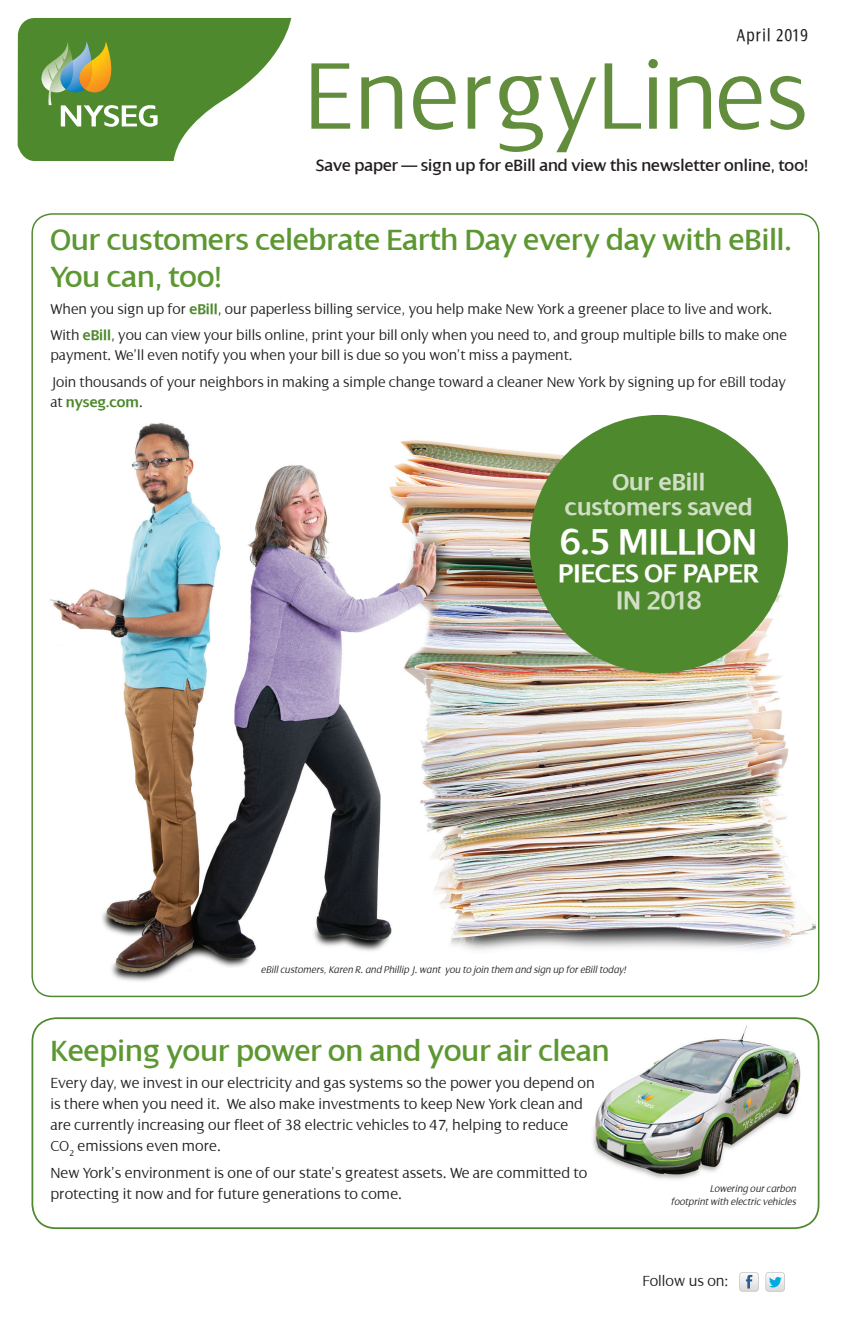
<style>
.page{position:relative;width:851px;height:1339px;background:#fff}
.page>*{position:absolute;margin:0;border:0;box-sizing:border-box;transform-origin:0 0}
.t1{font:300 102.02px "Dialog";color:#628d3c}
.t2{font:600 38.85px "Dialog";color:#fff}
.t3{font:31.5px/37.3px "Dialog";color:#5c9731}
.t4{font:600 27.47px "Dialog";color:#fff}
.t5{font:600 27.47px "Dialog";letter-spacing:-.025em;color:#d2dfc7}
.t6{font:600 25.03px/25px "Dialog";color:#d2dfc7;text-align:center}
.t7{font:condensed 18.38px "Dialog";letter-spacing:.07em;color:#231f20}
.t8{font:17.5px "Dialog";color:#231f20}
.t9{font:300 15.75px/21px "Dialog";color:#231f20}
.t10{font:300 15.22px/26.4px "Dialog";color:#231f20}
.t11{font:600 15.22px "Dialog";color:#4e892d}
.t12{font:italic 300 10.5px/13.1px "Dialog";color:#231f20;text-align:right}
.s1{font-weight:600;color:#4e892d}
.s2{font-weight:300;color:#231f20}
</style>
<div class="page">
<img style="left:593px;top:1025px;width:208px;height:155px">
<div style="left:32px;top:1017px;width:787px;height:212px;border:2px solid #4e892d;border-radius:24px"></div>
<img style="left:50px;top:414px;width:765px;height:568px">
<svg style="left:18px;top:18px;width:273px;height:143px"></svg>
<svg style="left:739px;top:1272px;width:19px;height:19px"></svg>
<svg style="left:765px;top:1272px;width:19px;height:19px"></svg>
<div style="left:529px;top:415px;width:258px;height:258px;background:#4e892d;border-radius:50%"></div>
<p class="t7" style="left:736px;top:25px;width:73px">April 2019</p>
<h1 class="t1" style="left:303px;top:40px;width:506px">EnergyLines</h1>
<p class="t8" style="left:316px;top:156px;width:493px">Save paper — sign up for eBill and view this newsletter online, too!</p>
<h3 class="t3" style="left:50px;top:221px;width:742px">Our customers celebrate Earth Day every day with eBill.<br>You can, too!</h3>
<p class="t10" style="left:50px;top:296px;width:738px">When you sign up for <span class="s1">eBill</span>, our paperless billing service, you help make New York a greener place to live and work.<br>With <span class="s1">eBill</span>, you can view your bills online, print your bill only when you need to, and group multiple bills to make one</p>
<p class="t10" style="left:50px;top:342px;width:736px">payment. We’ll even notify you when your bill is due so you won’t miss a payment.<br>Join thousands of your neighbors in making a simple change toward a cleaner New York by signing up for eBill today</p>
<p class="t11" style="left:50px;top:394px;width:94px"><span class="s2">at</span> nyseg.com<span class="s2">.</span></p>
<h3 class="t6" style="left:565px;top:470px;width:189px">Our eBill customers saved</h3>
<h2 class="t2" style="left:560px;top:521px;width:198px">6.5 MILLION</h2>
<h3 class="t4" style="left:558px;top:558px;width:203px">PIECES OF PAPER</h3>
<h3 class="t5" style="left:616px;top:585px;width:87px">IN 2018</h3>
<p class="t12" style="left:261px;top:963px;width:367px">eBill customers, Karen R. and Phillip J. want you to join them and sign up for eBill today!</p>
<h3 class="t3" style="left:50px;top:1032px;width:560px">Keeping your power on and your air clean</h3>
<p class="t9" style="left:50px;top:1072px;width:546px">Every day, we invest in our electricity and gas systems so the power you depend on is there when you need it. We also make investments to keep New York clean and are currently increasing our fleet of 38 electric vehicles to 47, helping to reduce CO<sub>2</sub> emissions even more.</p>
<p class="t9" style="left:50px;top:1163px;width:538px">New York’s environment is one of our state’s greatest assets. We are committed to protecting it now and for future generations to come.</p>
<p class="t12" style="left:670px;top:1182px;width:127px">Lowering our carbon footprint with electric vehicles</p>
<p class="t9" style="left:642px;top:1270px;width:88px">Follow us on:</p>
</div>
